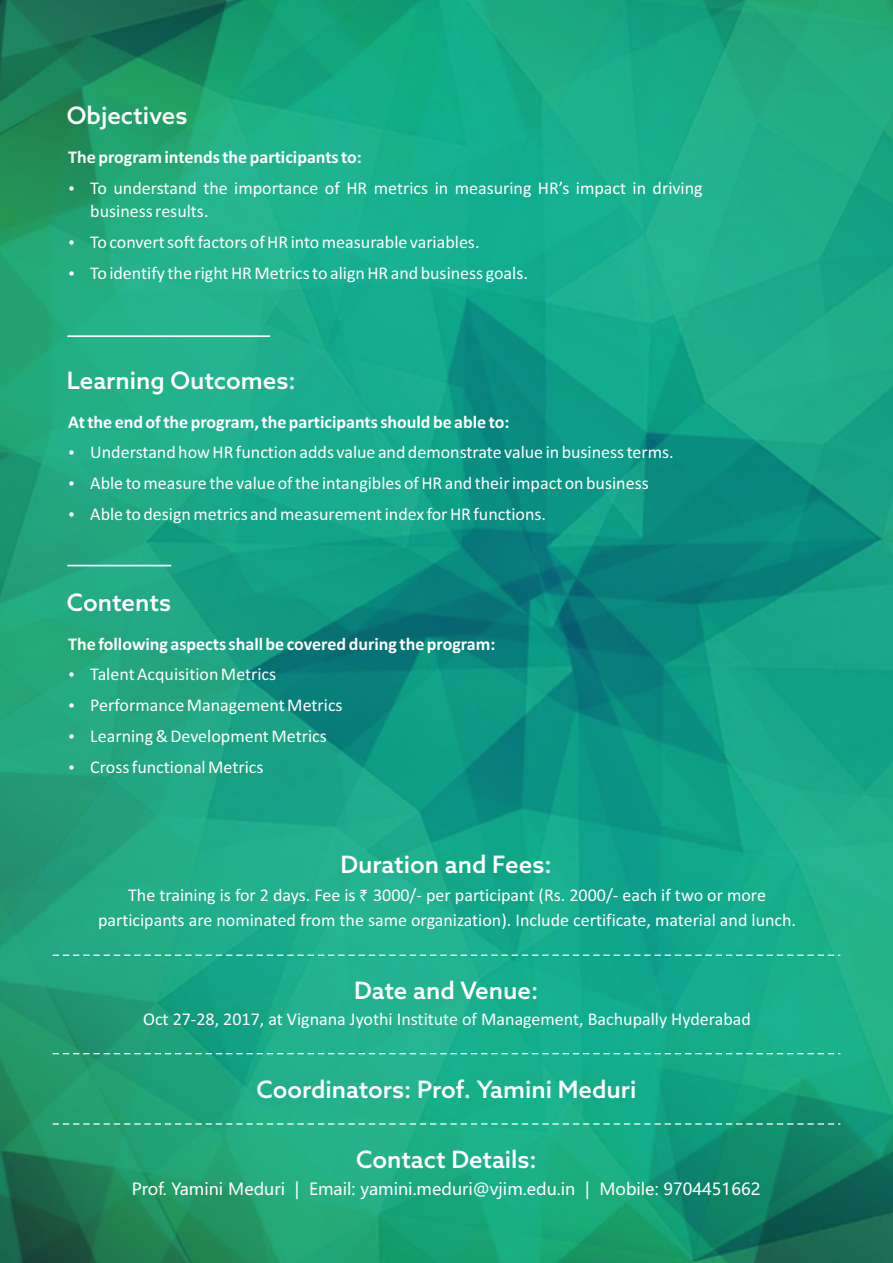
<style>
.page{position:relative;width:893px;height:1263px;background:#fff}
.page>*{position:absolute;margin:0;border:0;box-sizing:border-box;transform-origin:0 0}
.t1{font:500 24px "Azo Sans";color:#fefefe}
.t2{font:18px/30.8px "Calibri";color:#fefefe}
.t3{font:700 18px "Calibri";color:#fefefe}
.t4{font:16.5px "Microsoft Ya Hei";color:#fefefe}
.s1{font-family:"Mandali"}
</style>
<div class="page">
<img style="left:0;top:0;width:893px;height:1263px">
<svg style="left:53px;top:954px;width:787px;height:2px;background:#75ccb8"></svg>
<svg style="left:53px;top:1053px;width:787px;height:1px"></svg>
<hr style="left:67px;top:335px;width:203px;height:2px;background:#fefefe">
<hr style="left:67px;top:565px;width:104px;height:1px;background:#fefefe">
<svg style="left:53px;top:1123px;width:787px;height:1px"></svg>
<svg style="left:70px;top:186px;width:4px;height:5px"></svg>
<svg style="left:70px;top:240px;width:4px;height:4px"></svg>
<svg style="left:70px;top:271px;width:4px;height:4px"></svg>
<svg style="left:70px;top:450px;width:4px;height:5px"></svg>
<svg style="left:70px;top:481px;width:4px;height:5px"></svg>
<svg style="left:70px;top:512px;width:4px;height:4px"></svg>
<svg style="left:70px;top:672px;width:4px;height:5px"></svg>
<svg style="left:70px;top:703px;width:4px;height:5px"></svg>
<svg style="left:70px;top:734px;width:4px;height:4px"></svg>
<svg style="left:70px;top:765px;width:4px;height:4px"></svg>
<h1 class="t1" style="left:67px;top:106px;width:122px">Objectives</h1>
<p class="t3" style="left:68px;top:150px;width:295px">The program intends the participants to:</p>
<p class="t2" style="left:90px;top:178px;width:614px;line-height:23.1px">To understand the importance of HR metrics in measuring HR’s impact in driving business results.</p>
<p class="t2" style="left:90px;top:228px;width:439px">To convert soft factors of HR into measurable variables.<br>To identify the right HR Metrics to align HR and business goals.</p>
<h1 class="t1" style="left:67px;top:370px;width:230px">Learning Outcomes:</h1>
<p class="t3" style="left:68px;top:414px;width:443px">At the end of the program, the participants should be able to:</p>
<p class="t2" style="left:90px;top:438px;width:585px">Understand how HR function adds value and demonstrate value in business terms.<br>Able to measure the value of the intangibles of HR and their impact on business<br>Able to design metrics and measurement index for HR functions.</p>
<h1 class="t1" style="left:67px;top:592px;width:106px">Contents</h1>
<p class="t3" style="left:68px;top:636px;width:429px">The following aspects shall be covered during the program:</p>
<p class="t2" style="left:90px;top:660px;width:254px">Talent Acquisition Metrics<br>Performance Management Metrics<br>Learning &amp; Development Metrics<br>Cross functional Metrics</p>
<h1 class="t1" style="left:340px;top:854px;width:213px">Duration and Fees:</h1>
<p class="t2" style="left:98px;top:884px;width:700px;line-height:25.3px;text-align:center">The training is for 2 days. Fee is <span class="s1">₹</span> 3000/- per participant (Rs. 2000/- each if two or more participants are nominated from the same organization). Include certificate, material and lunch.</p>
<h1 class="t1" style="left:354px;top:981px;width:186px">Date and Venue:</h1>
<p class="t2" style="left:143px;top:1005px;width:609px">Oct 27-28, 2017, at Vignana Jyothi Institute of Management, Bachupally Hyderabad</p>
<h1 class="t1" style="left:256px;top:1079px;width:382px">Coordinators: Prof. Yamini Meduri</h1>
<h1 class="t1" style="left:356px;top:1149px;width:182px">Contact Details:</h1>
<p class="t4" style="left:132px;top:1181px;width:630px">Prof. Yamini Meduri | Email: yamini.meduri@vjim.edu.in | Mobile: 9704451662</p>
</div>
